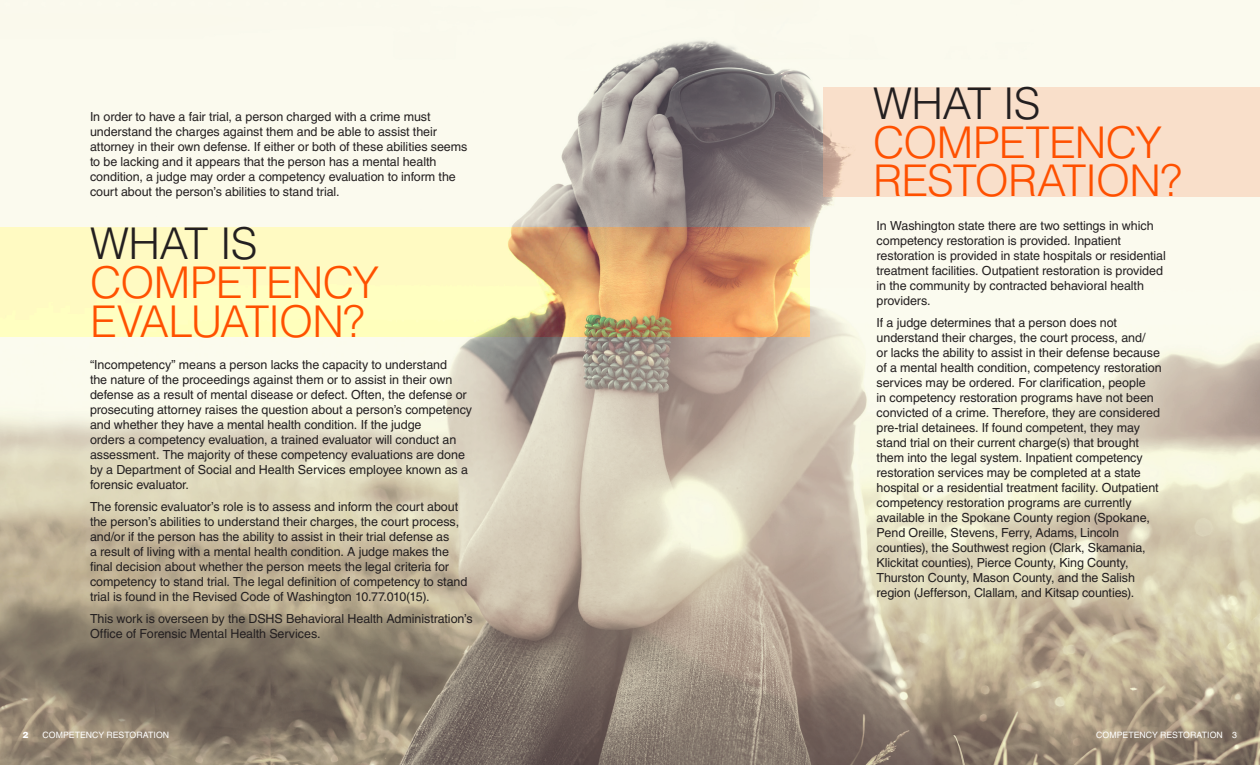
<style>
.page{position:relative;width:1260px;height:765px;background:#fff}
.page>*{position:absolute;margin:0;border:0;box-sizing:border-box;transform-origin:0 0}
.t1{font:300 43.75px/38.8px "Helvetica LT Std";letter-spacing:-.025em;color:#ff5000}
.t2{font:12.5px/15px "Helvetica LT Std";letter-spacing:-.005em;color:#231f20}
.t3{font:8.75px "Helvetica LT Std";letter-spacing:.005em;color:#fff}
.t4{font:900 8.75px "Helvetica LT Std";color:#fff}
.s1{color:#231f20}
</style>
<div class="page">
<img style="left:0;top:0;width:1260px;height:765px">
<img style="left:0;top:228px;width:810px;height:109px">
<div style="left:823px;top:88px;width:437px;height:109px;background:#f9dfca"></div>
<p class="t2" style="left:90px;top:110px;width:379px">In order to have a fair trial, a person charged with a crime must understand the charges against them and be able to assist their attorney in their own defense. If either or both of these abilities seems to be lacking and it appears that the person has a mental health condition, a judge may order a competency evaluation to inform the court about the person’s abilities to stand trial.</p>
<p class="t1" style="left:90px;top:224px;width:291px"><span class="s1">WHAT IS<br></span>COMPETENCY<br>EVALUATION?</p>
<p class="t2" style="left:90px;top:357px;width:384px">“Incompetency” means a person lacks the capacity to understand<br>the nature of the proceedings against them or to assist in their own defense as a result of mental disease or defect. Often, the defense or prosecuting attorney raises the question about a person’s competency and whether they have a mental health condition. If the judge<br>orders a competency evaluation, a trained evaluator will conduct an assessment. The majority of these competency evaluations are done by a Department of Social and Health Services employee known as a forensic evaluator.</p>
<p class="t2" style="left:90px;top:499px;width:379px">The forensic evaluator’s role is to assess and inform the court about the person’s abilities to understand their charges, the court process, and/or if the person has the ability to assist in their trial defense as<br>a result of living with a mental health condition. A judge makes the final decision about whether the person meets the legal criteria for competency to stand trial. The legal definition of competency to stand trial is found in the Revised Code of Washington 10.77.010(15).</p>
<p class="t2" style="left:90px;top:611px;width:384px">This work is overseen by the DSHS Behavioral Health Administration’s<br>Office of Forensic Mental Health Services.</p>
<p class="t1" style="left:873px;top:84px;width:311px"><span class="s1">WHAT IS<br></span>COMPETENCY<br>RESTORATION?</p>
<p class="t2" style="left:877px;top:218px;width:291px">In Washington state there are two settings in which competency restoration is provided. Inpatient restoration is provided in state hospitals or residential treatment facilities. Outpatient restoration is provided in the community by contracted behavioral health providers.</p>
<p class="t2" style="left:877px;top:315px;width:287px">If a judge determines that a person does not understand their charges, the court process, and/<br>or lacks the ability to assist in their defense because of a mental health condition, competency restoration services may be ordered. For clarification, people<br>in competency restoration programs have not been convicted of a crime. Therefore, they are considered pre-trial detainees. If found competent, they may stand trial on their current charge(s) that brought them into the legal system. Inpatient competency restoration services may be completed at a state hospital or a residential treatment facility. Outpatient competency restoration programs are currently available in the Spokane County region (Spokane, Pend Oreille, Stevens, Ferry, Adams, Lincoln counties), the Southwest region (Clark, Skamania, Klickitat counties), Pierce County, King County, Thurston County, Mason County, and the Salish region (Jefferson, Clallam, and Kitsap counties).</p>
<p class="t4" style="left:22px;top:729px;width:7px">2</p>
<p class="t3" style="left:42px;top:729px;width:128px">COMPETENCY RESTORATION</p>
<p class="t3" style="left:1096px;top:729px;width:143px">COMPETENCY RESTORATION 3</p>
</div>
